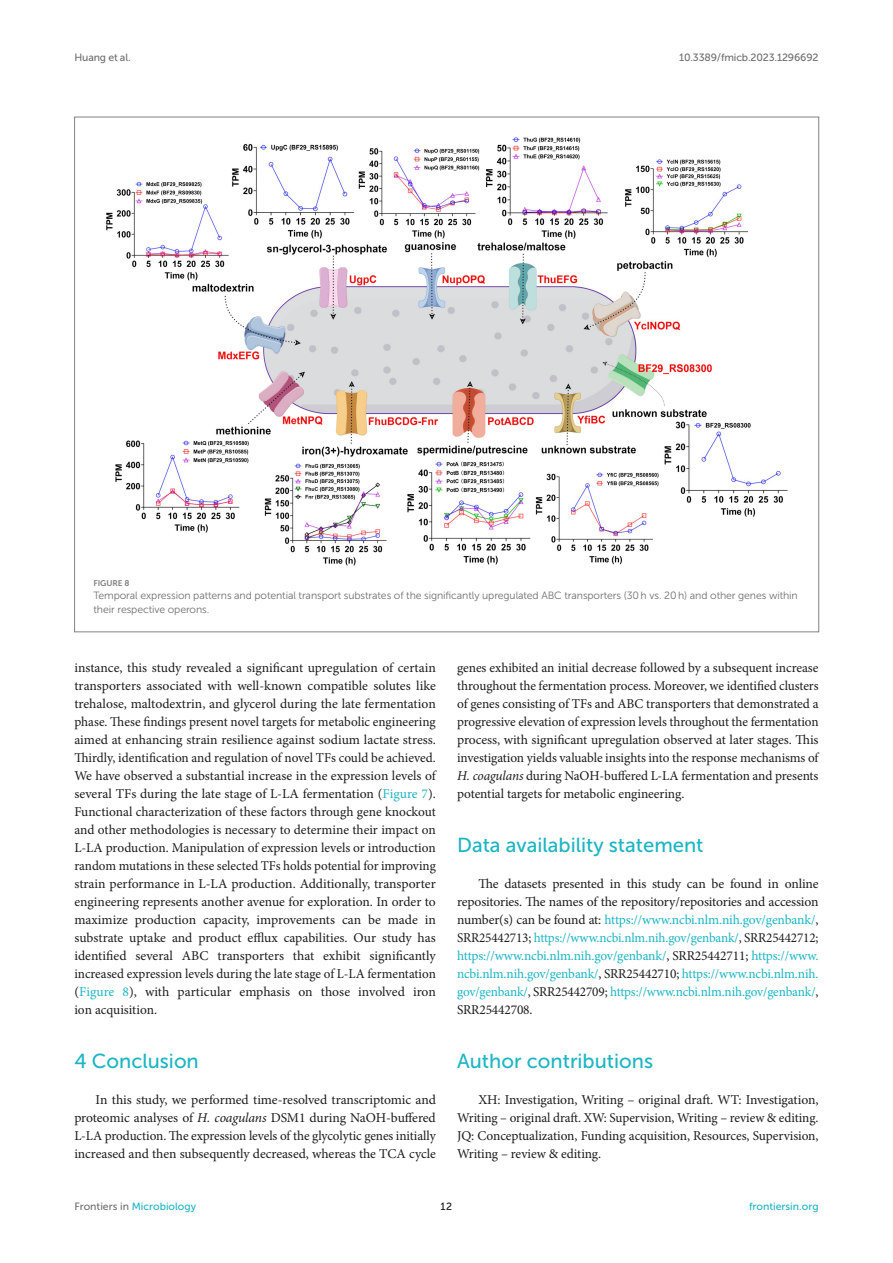
<style>
.page{position:relative;width:893px;height:1263px;background:#fff}
.page>*{position:absolute;margin:0;border:0;box-sizing:border-box;transform-origin:0 0}
.HEAD_1{font:20.25px "Museo Sans 500";color:#1db5c3}
.TEXT_FLUSH{font:13.5px/18px "Minion Pro";letter-spacing:-.005em;color:#1b1c1b;text-align:justify}
.TEXT_FLUSH-2{font:13.5px/18px "Minion Pro";letter-spacing:-.01em;color:#1db5c3;text-align:justify}
.FIG_LEG{font:10.5px/13.5px "Museo Sans 300";letter-spacing:-.01em;color:#706f70}
.t1{font:10.5px "Museo Sans 500";color:#1db5c3}
.t2{font:10.5px "Museo Sans 500";letter-spacing:-.015em;color:#706f70}
.t3{font:10.5px "Museo Sans 500";color:#1b1c1b}
.FIG_HD{font:8.25px "Museo Sans 700";letter-spacing:-.01em;color:#7e7f7f}
.s1{color:#1db5c3}
.s2{font-style:italic}
.s3{color:#1b1c1b}
.s4{color:#706f70}
</style>
<div class="page">
<img style="left:106px;top:137px;width:682px;height:429px">
<p class="t2" style="left:74px;top:51px;width:58px">Huang et al.</p>
<p class="t2" style="left:679px;top:51px;width:141px">10.3389/fmicb.2023.1296692</p>
<p class="FIG_HD" style="left:94px;top:578px;width:37px">FIGURE 8</p>
<p class="FIG_LEG" style="left:94px;top:589px;width:706px">Temporal expression patterns and potential transport substrates of the significantly upregulated ABC transporters (30 h vs. 20 h) and other genes within their respective operons.</p>
<p class="TEXT_FLUSH" style="left:74px;top:659px;width:363px">instance, this study revealed a significant upregulation of certain transporters associated with well-known compatible solutes like trehalose, maltodextrin, and glycerol during the late fermentation phase. These findings present novel targets for metabolic engineering aimed at enhancing strain resilience against sodium lactate stress.<br>Thirdly, identification and regulation of novel TFs could be achieved.<br>We have observed a substantial increase in the expression levels of several TFs during the late stage of L-LA fermentation (<span class="s1">Figure 7</span>).<br>Functional characterization of these factors through gene knockout and other methodologies is necessary to determine their impact on L-LA production. Manipulation of expression levels or introduction random mutations in these selected TFs holds potential for improving strain performance in L-LA production. Additionally, transporter engineering represents another avenue for exploration. In order to maximize production capacity, improvements can be made in substrate uptake and product efflux capabilities. Our study has identified several ABC transporters that exhibit significantly increased expression levels during the late stage of L-LA fermentation (<span class="s1">Figure 8</span>), with particular emphasis on those involved iron ion acquisition.</p>
<p class="HEAD_1" style="left:74px;top:1050px;width:126px">4 Conclusion</p>
<p class="TEXT_FLUSH" style="left:74px;top:1091px;width:363px;text-indent:21px">In this study, we performed time-resolved transcriptomic and proteomic analyses of <span class="s2">H. coagulans</span> DSM1 during NaOH-buffered L-LA production. The expression levels of the glycolytic genes initially increased and then subsequently decreased, whereas the TCA cycle</p>
<p class="TEXT_FLUSH" style="left:457px;top:659px;width:363px">genes exhibited an initial decrease followed by a subsequent increase throughout the fermentation process. Moreover, we identified clusters of genes consisting of TFs and ABC transporters that demonstrated a progressive elevation of expression levels throughout the fermentation process, with significant upregulation observed at later stages. This investigation yields valuable insights into the response mechanisms of <span class="s2">H. coagulans</span> during NaOH-buffered L-LA fermentation and presents potential targets for metabolic engineering.</p>
<p class="HEAD_1" style="left:457px;top:834px;width:248px">Data availability statement</p>
<p class="TEXT_FLUSH-2" style="left:457px;top:875px;width:363px;text-indent:21px"><span class="s3">The datasets presented in this study can be found in online repositories. The names of the repository/repositories and accession number(s) can be found at:</span> https://www.ncbi.nlm.nih.gov/genbank/<span class="s3">, SRR25442713;</span> https://www.ncbi.nlm.nih.gov/genbank/<span class="s3">, SRR25442712; </span>https://www.ncbi.nlm.nih.gov/genbank/<span class="s3">, SRR25442711;</span> https://www. ncbi.nlm.nih.gov/genbank/<span class="s3">, SRR25442710;</span> https://www.ncbi.nlm.nih. gov/genbank/<span class="s3">, SRR25442709;</span> https://www.ncbi.nlm.nih.gov/genbank/<span class="s3">, SRR25442708.</span></p>
<p class="HEAD_1" style="left:457px;top:1050px;width:197px">Author contributions</p>
<p class="TEXT_FLUSH" style="left:457px;top:1091px;width:363px;text-indent:21px">XH: Investigation, Writing – original draft. WT: Investigation, Writing – original draft. XW: Supervision, Writing – review &amp; editing.<br>JQ: Conceptualization, Funding acquisition, Resources, Supervision, Writing – review &amp; editing.</p>
<p class="t1" style="left:74px;top:1200px;width:123px"><span class="s4">Frontiers in</span> Microbiology</p>
<p class="t3" style="left:441px;top:1200px;width:13px">12</p>
<p class="t1" style="left:749px;top:1200px;width:71px">frontiersin.org</p>
</div>
